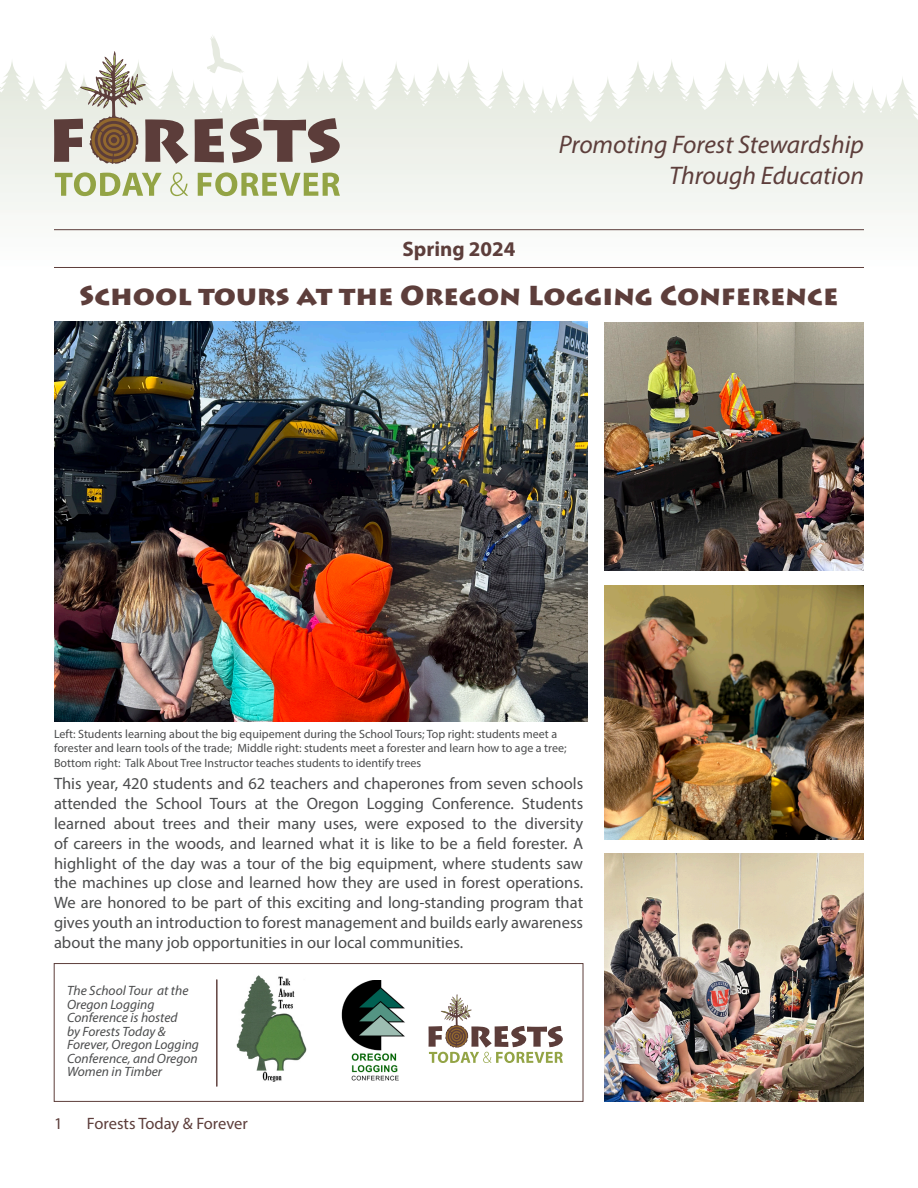
<style>
.page{position:relative;width:918px;height:1188px;background:#fff}
.page>*{position:absolute;margin:0;border:0;box-sizing:border-box;transform-origin:0 0}
.t1{font:900 27px "Lithos Pro";color:#5d3e3b}
.t2{font:italic 25.5px "Myriad Pro";color:#5d3e3b}
.t3{font:700 21px "Myriad Pro";color:#5d3e3b}
.t4{font:16.5px/19.8px "Myriad Pro";color:#4b4c4d;text-align:justify}
.t5{font:16.5px "Myriad Pro";color:#5d3e3b}
.t6{font:italic 13.5px/13.5px "Myriad Pro";color:#4b4c4d}
.t7{font:12px/14.4px "Myriad Pro";color:#4b4c4d}
</style>
<div class="page">
<div style="left:54px;top:963px;width:529px;height:139px;border:1px solid #5d3e3b"></div>
<svg style="left:0;top:60px;width:918px;height:424px"></svg>
<hr style="left:54px;top:229px;width:810px;height:1px;background:#5d3e3b">
<hr style="left:54px;top:267px;width:810px;height:1px;background:#5d3e3b">
<svg style="left:55px;top:172px;width:285px;height:24px"></svg>
<svg style="left:54px;top:35px;width:286px;height:129px"></svg>
<img style="left:605px;top:322px;width:259px;height:249px">
<img style="left:604px;top:585px;width:260px;height:255px">
<img style="left:54px;top:322px;width:534px;height:399px">
<img style="left:237px;top:975px;width:70px;height:106px">
<img style="left:341px;top:980px;width:64px;height:101px">
<svg style="left:429px;top:994px;width:134px;height:69px"></svg>
<img style="left:605px;top:853px;width:259px;height:249px">
<hr style="left:217px;top:980px;width:1px;height:106px;background:#5d3e3b">
<hr style="left:216px;top:980px;width:1px;height:106px;background:#5d3e3b">
<p class="t2" style="left:559px;top:129px;width:307px">Promoting Forest Stewardship</p>
<p class="t2" style="left:669px;top:159px;width:196px">Through Education</p>
<p class="t3" style="left:402px;top:235px;width:115px">Spring 2024</p>
<p class="t1" style="left:80px;top:279px;width:760px">School tours at the Oregon Logging Conference</p>
<p class="t7" style="left:54px;top:727px;width:514px">Left: Students learning about the big equipement during the School Tours; Top right: students meet a forester and learn tools of the trade; Middle right: students meet a forester and learn how to age a tree;<br>Bottom right: Talk About Tree Instructor teaches students to identify trees</p>
<p class="t4" style="left:54px;top:774px;width:531px">This year, 420 students and 62 teachers and chaperones from seven schools attended the School Tours at the Oregon Logging Conference. Students learned about trees and their many uses, were exposed to the diversity of careers in the woods, and learned what it is like to be a field forester. A highlight of the day was a tour of the big equipment, where students saw the machines up close and learned how they are used in forest operations.<br>We are honored to be part of this exciting and long-standing program that gives youth an introduction to forest management and builds early awareness about the many job opportunities in our local communities.</p>
<p class="t6" style="left:67px;top:984px;width:123px">The School Tour at the<br>Oregon Logging</p>
<p class="t6" style="left:67px;top:1011px;width:133px">Conference is hosted<br>by Forests Today &amp;<br>Forever, Oregon Logging<br>Conference, and Oregon<br>Women in Timber</p>
<p class="t5" style="left:54px;top:1113px;width:10px">1</p>
<p class="t5" style="left:87px;top:1113px;width:162px">Forests Today &amp; Forever</p>
</div>
